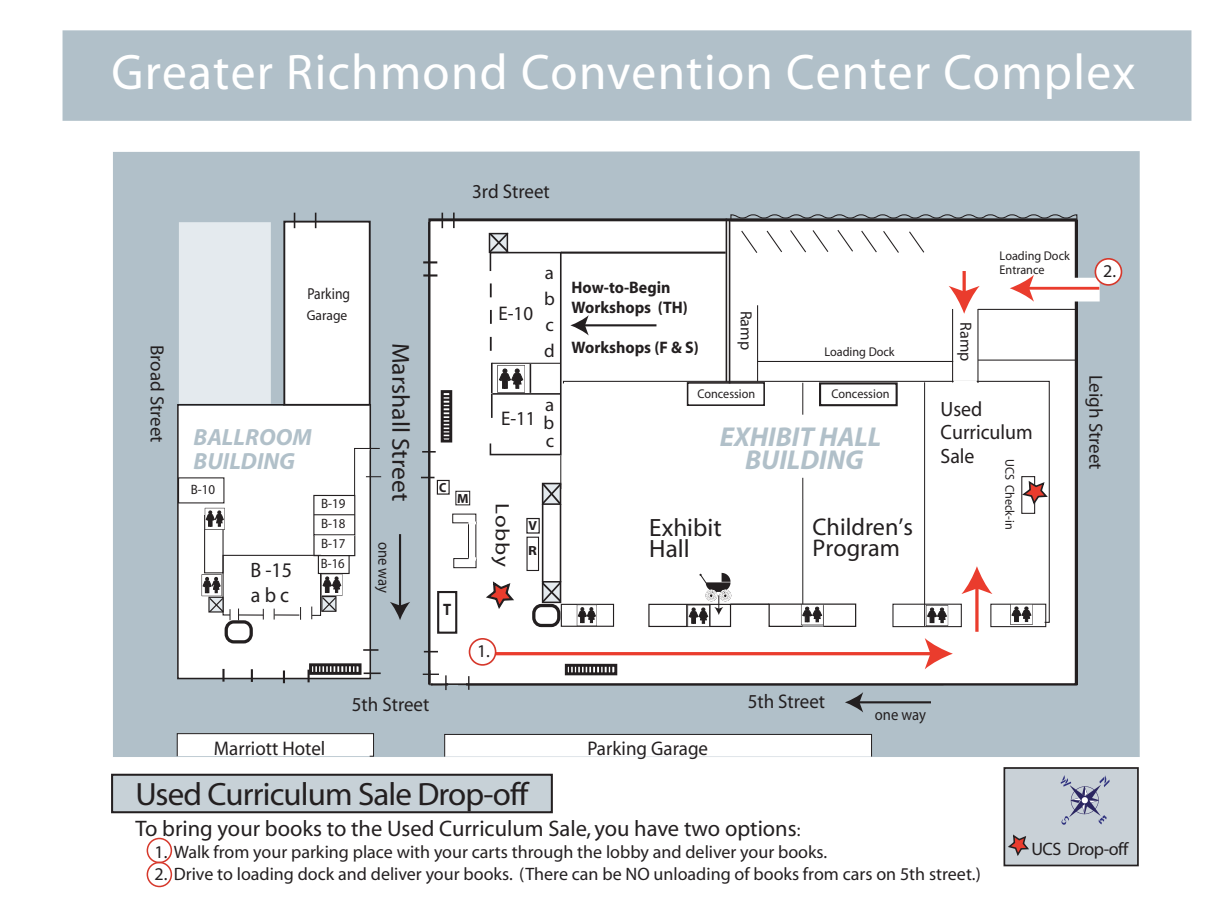
<style>
.page{position:relative;width:1219px;height:918px;background:#fff}
.page>*{position:absolute;margin:0;border:0;box-sizing:border-box;transform-origin:0 0}
.t1{font:50.25px "Myriad";letter-spacing:.03em;color:#fff}
.t2{font:32.4px "Myriad";letter-spacing:-.025em;color:#231f20}
.t3{font:italic 700 27.45px/23.5px "Myriad";color:#b1c0c9;text-align:center}
.t4{font:25.2px/21.6px "Myriad";color:#231f20}
.t5{font:24.45px "Myriad";color:#231f20;scale:1.04 1}
.t6{font:24.15px/21.6px "Myriad";color:#231f20}
.t7{font:italic 700 23.55px/23.5px "Myriad";color:#b1c0c9}
.t8{font:22.5px "Myriad";color:#231f20}
.t9{font:20.85px/25px "Myriad";color:#231f20;scale:.96 1}
.t10{font:20.7px/23.7px "Myriad";color:#231f20;scale:.96 1}
.t11{font:19.8px "Myriad";color:#231f20;scale:.96 1}
.t12{font:19.5px "Myriad";letter-spacing:.03em;color:#231f20;scale:1.18 1}
.t13{font:19.05px "Myriad";color:#231f20}
.t14{font:18.75px/26.1px "Myriad";color:#231f20;text-align:justify}
.t15{font:18px "Myriad";color:#231f20}
.t16{font:18px "Myriad";letter-spacing:-.025em;color:#231f20}
.t17{font:700 16.65px/20px "Myriad";color:#231f20;scale:.96 1}
.t18{font:700 16.5px "Myriad";color:#231f20;scale:.9 1}
.t19{font:16.05px "Myriad";color:#231f20;scale:.91 1}
.t20{font:16.05px "Myriad";color:#231f20}
.t21{font:15.9px "Myriad";color:#231f20;scale:.85 1}
.t22{font:14.1px "Myriad";color:#231f20;scale:.96 1}
.t23{font:13.5px "Myriad";color:#231f20;scale:.96 1}
.t24{font:13.5px "Myriad";color:#231f20;scale:.94 1}
.t25{font:700 13.2px "Myriad";color:#231f20}
.t26{font:700 13.2px "Myriad";color:#231f20;scale:1.12 1}
.t27{font:700 13.2px "Myriad";color:#231f20;scale:.93 1}
.t28{font:12.75px/14.5px "Myriad";color:#231f20;scale:.96 1}
.t29{font:9.9px "Myriad";color:#231f20;scale:.96 1}
.t30{font:8.55px "Myriad";color:#231f20;scale:.96 1}
.s1{font-size:18px}
</style>
<div class="page">
<div style="left:112px;top:775px;width:440px;height:37px;background:#c7d1d7"></div>
<div style="left:111px;top:774px;width:442px;height:39px;border:2px solid #231f20"></div>
<div style="left:1004px;top:768px;width:133px;height:97px;background:#c9d1d7"></div>
<div style="left:1003px;top:767px;width:135px;height:99px;border:2px solid #231f20"></div>
<div style="left:113px;top:151px;width:1026px;height:606px;background:#b1c0c9"></div>
<div style="left:177px;top:406px;width:193px;height:272px;background:#fff"></div>
<div style="left:177px;top:404px;width:194px;height:275px;border:2px solid #231f20"></div>
<svg style="left:443px;top:733px;width:429px;height:24px"></svg>
<svg style="left:176px;top:733px;width:198px;height:24px"></svg>
<div style="left:284px;top:222px;width:86px;height:184px;background:#fff"></div>
<div style="left:283px;top:221px;width:87px;height:185px;border:2px solid #231f20"></div>
<svg style="left:282px;top:670px;width:4px;height:15px"></svg>
<svg style="left:250px;top:669px;width:4px;height:15px"></svg>
<svg style="left:221px;top:668px;width:4px;height:16px"></svg>
<svg style="left:363px;top:648px;width:21px;height:4px"></svg>
<svg style="left:353px;top:447px;width:29px;height:49px"></svg>
<div style="left:313px;top:495px;width:42px;height:40px;border:1px solid #231f20"></div>
<svg style="left:313px;top:514px;width:43px;height:2px"></svg>
<svg style="left:306px;top:662px;width:79px;height:22px"></svg>
<div style="left:179px;top:222px;width:92px;height:182px;background:#e4eaee"></div>
<div style="left:313px;top:535px;width:42px;height:21px;border:1px solid #231f20"></div>
<div style="left:204px;top:515px;width:19px;height:58px;border:1px solid #231f20"></div>
<svg style="left:390px;top:532px;width:20px;height:88px;background:#9aa6ae"></svg>
<svg style="left:293px;top:211px;width:3px;height:18px"></svg>
<svg style="left:314px;top:211px;width:3px;height:18px"></svg>
<svg style="left:201px;top:554px;width:149px;height:88px"></svg>
<svg style="left:205px;top:508px;width:20px;height:22px"></svg>
<div style="left:62px;top:30px;width:1129px;height:91px;background:#b1c0c9"></div>
<svg style="left:419px;top:211px;width:682px;height:502px"></svg>
<svg style="left:1008px;top:834px;width:20px;height:20px"></svg>
<svg style="left:1060px;top:775px;width:49px;height:50px"></svg>
<div style="left:1095px;top:259px;width:26px;height:26px;background:#fff;border-radius:50%"></div>
<div style="left:1094px;top:258px;width:28px;height:28px;border:2px solid #d6382b;border-radius:50%"></div>
<div style="left:147px;top:862px;width:25px;height:25px;border:2px solid #d6382b;border-radius:50%"></div>
<div style="left:147px;top:838px;width:25px;height:25px;border:2px solid #d6382b;border-radius:50%"></div>
<h1 class="t1" style="left:111px;top:47px;width:1025px">Greater Richmond Convention Center Complex</h1>
<p class="t13" style="left:167px;top:345px;width:99px;rotate:90deg">Broad Street</p>
<p class="t11" style="left:472px;top:181px;width:82px">3rd Street</p>
<p class="t21" style="left:307px;top:286px;width:52px">Parking</p>
<p class="t22" style="left:307px;top:308px;width:44px">Garage</p>
<h3 class="t7" style="left:194px;top:426px;width:120px">BALLROOM<br>BUILDING</h3>
<p class="t23" style="left:191px;top:482px;width:27px">B-10</p>
<p class="t23" style="left:321px;top:497px;width:27px">B-19</p>
<p class="t23" style="left:321px;top:517px;width:27px">B-18</p>
<p class="t23" style="left:321px;top:536px;width:27px">B-17</p>
<p class="t30" style="left:327px;top:539px;width:21px">B - 16</p>
<p class="t30" style="left:325px;top:540px;width:21px">B - 16</p>
<p class="t9" style="left:250px;top:559px;width:45px">B -15 a b c</p>
<p class="t24" style="left:321px;top:557px;width:27px">B-16</p>
<p class="t29" style="left:323px;top:558px;width:24px">B - 16</p>
<h3 class="t5" style="left:413px;top:343px;width:154px;rotate:90deg">M a teer tSl lahsr</h3>
<p class="t19" style="left:392px;top:542px;width:58px;rotate:90deg">one way</p>
<p class="t11" style="left:498px;top:304px;width:38px">E-10</p>
<p class="t14" style="left:544px;top:261px;width:12px">a b c d</p>
<p class="t27" style="left:439px;top:481px;width:9px">C</p>
<p class="t25" style="left:457px;top:491px;width:13px">M</p>
<p class="t11" style="left:501px;top:408px;width:38px">E-11</p>
<p class="t14" style="left:543px;top:397px;width:12px;line-height:17.9px">a b c</p>
<p class="t12" style="left:512px;top:503px;width:55px;rotate:90deg">Lobby</p>
<p class="t25" style="left:528px;top:519px;width:10px">V</p>
<p class="t26" style="left:528px;top:544px;width:9px">R</p>
<p class="t18" style="left:443px;top:601px;width:11px">T</p>
<p class="t15" style="left:477px;top:643px;width:14px">1.</p>
<p class="t11" style="left:352px;top:695px;width:82px">5th Street</p>
<p class="t17" style="left:571px;top:278px;width:123px">How-to-Begin<br>Workshops (TH)</p>
<p class="t17" style="left:571px;top:338px;width:134px">Workshops (F &amp; S)</p>
<p class="t20" style="left:754px;top:311px;width:41px;rotate:90deg">Ramp</p>
<p class="t20" style="left:973px;top:322px;width:41px;rotate:90deg">Ramp</p>
<p class="t28" style="left:824px;top:345px;width:75px">Loading Dock</p>
<p class="t28" style="left:697px;top:387px;width:62px">Concession</p>
<p class="t28" style="left:831px;top:387px;width:62px">Concession</p>
<p class="t28" style="left:999px;top:249px;width:75px">Loading Dock<br>Entrance</p>
<h3 class="t3" style="left:719px;top:426px;width:163px">EXHIBIT HALL<br>BUILDING</h3>
<h3 class="t4" style="left:649px;top:517px;width:74px">Exhibit<br>Hall</h3>
<h3 class="t6" style="left:812px;top:517px;width:102px">Children’s<br>Program</h3>
<p class="t10" style="left:940px;top:398px;width:98px">Used<br>Curriculum<br>Sale</p>
<p class="t28" style="left:1016px;top:459px;width:75px;rotate:90deg">UCS Check-in</p>
<p class="t11" style="left:747px;top:692px;width:82px">5th Street</p>
<p class="t19" style="left:874px;top:707px;width:58px">one way</p>
<p class="t11" style="left:214px;top:738px;width:118px">Marriott Hotel</p>
<p class="t11" style="left:587px;top:738px;width:127px">Parking Garage</p>
<p class="t15" style="left:1103px;top:262px;width:14px">2.</p>
<p class="t13" style="left:1105px;top:375px;width:96px;rotate:90deg">Leigh Street</p>
<h2 class="t2" style="left:135px;top:778px;width:394px">Used Curriculum Sale Drop-off</h2>
<p class="t8" style="left:135px;top:818px;width:666px">To bring your books to the Used Curriculum Sale, you have two options<span class="s1">:</span></p>
<p class="t15" style="left:154px;top:843px;width:674px">1. Walk from your parking place with your carts through the lobby and deliver your books.</p>
<p class="t15" style="left:154px;top:865px;width:827px">2. Drive to loading dock and deliver your books. (There can be NO unloading of books from cars on 5th street.)</p>
<p class="t16" style="left:1031px;top:840px;width:98px">UCS Drop-off</p>
</div>
